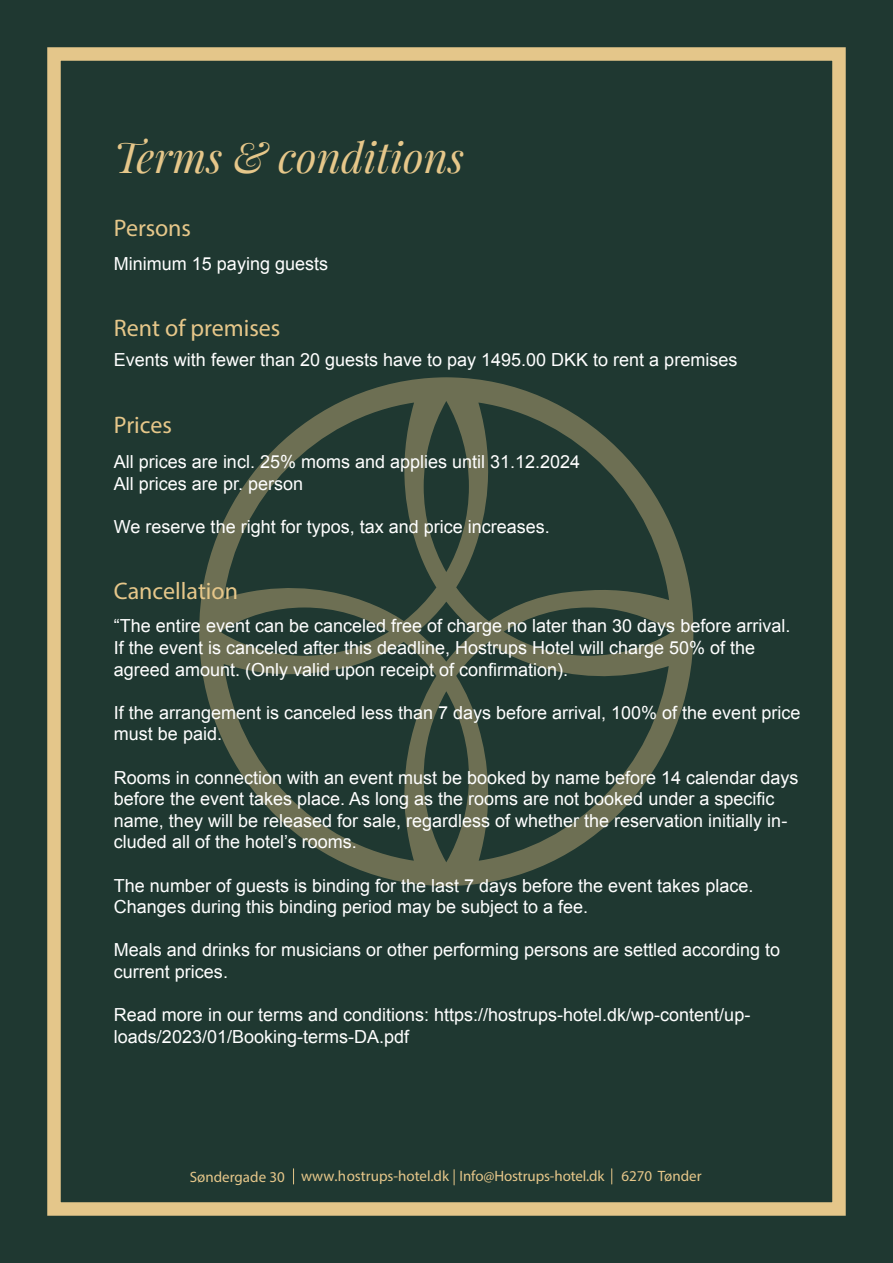
<style>
.page{position:relative;width:893px;height:1263px;background:#1f3831}
.page>*{position:absolute;margin:0;border:0;box-sizing:border-box;transform-origin:0 0}
.t1{font:italic 42px "Playfair Display";color:#e6c78a}
.t2{font:24px "Myriad Pro";color:#e6c78a}
.t3{font:18px/21.6px "Arial";color:#fff}
.t4{font:15px "Myriad Pro";color:#e6c78a}
</style>
<div class="page">
<div style="left:47px;top:47px;width:799px;height:1169px;background:#1f3831;border:14px solid #e4c68a"></div>
<svg style="left:199px;top:377px;width:494px;height:509px"></svg>
<svg style="left:454px;top:1169px;width:1px;height:16px"></svg>
<svg style="left:293px;top:1169px;width:1px;height:15px"></svg>
<svg style="left:611px;top:1169px;width:1px;height:15px"></svg>
<h1 class="t1" style="left:114px;top:125px;width:352px">Terms &amp; conditions</h1>
<h2 class="t2" style="left:114px;top:213px;width:79px">Persons</h2>
<p class="t3" style="left:114px;top:253px;width:216px">Minimum 15 paying guests</p>
<h2 class="t2" style="left:114px;top:313px;width:168px">Rent of premises</h2>
<p class="t3" style="left:114px;top:349px;width:625px">Events with fewer than 20 guests have to pay 1495.00 DKK to rent a premises</p>
<h2 class="t2" style="left:114px;top:410px;width:60px">Prices</h2>
<p class="t3" style="left:114px;top:451px;width:468px">All prices are incl. 25% moms and applies until 31.12.2024<br>All prices are pr. person</p>
<p class="t3" style="left:114px;top:516px;width:437px">We reserve the right for typos, tax and price increases.</p>
<h2 class="t2" style="left:114px;top:576px;width:126px">Cancellation</h2>
<p class="t3" style="left:114px;top:615px;width:678px">“The entire event can be canceled free of charge no later than 30 days before arrival.<br>If the event is canceled after this deadline, Hostrups Hotel will charge 50% of the agreed amount. (Only valid upon receipt of confirmation).</p>
<p class="t3" style="left:114px;top:702px;width:688px">If the arrangement is canceled less than 7 days before arrival, 100% of the event price must be paid.</p>
<p class="t3" style="left:114px;top:767px;width:686px">Rooms in connection with an event must be booked by name before 14 calendar days before the event takes place. As long as the rooms are not booked under a specific name, they will be released for sale, regardless of whether the reservation initially in&shy;cluded all of the hotel’s rooms.</p>
<p class="t3" style="left:114px;top:875px;width:641px">The number of guests is binding for the last 7 days before the event takes place.<br>Changes during this binding period may be subject to a fee.</p>
<p class="t3" style="left:114px;top:939px;width:668px">Meals and drinks for musicians or other performing persons are settled according to current prices.</p>
<p class="t3" style="left:114px;top:1004px;width:638px">Read more in our terms and conditions: https://hostrups-hotel.dk/wp-content/up&shy;loads/2023/01/Booking-terms-DA.pdf</p>
<p class="t4" style="left:190px;top:1167px;width:513px">Søndergade 30 www.hostrups-hotel.dk Info@Hostrups-hotel.dk 6270 Tønder</p>
</div>
